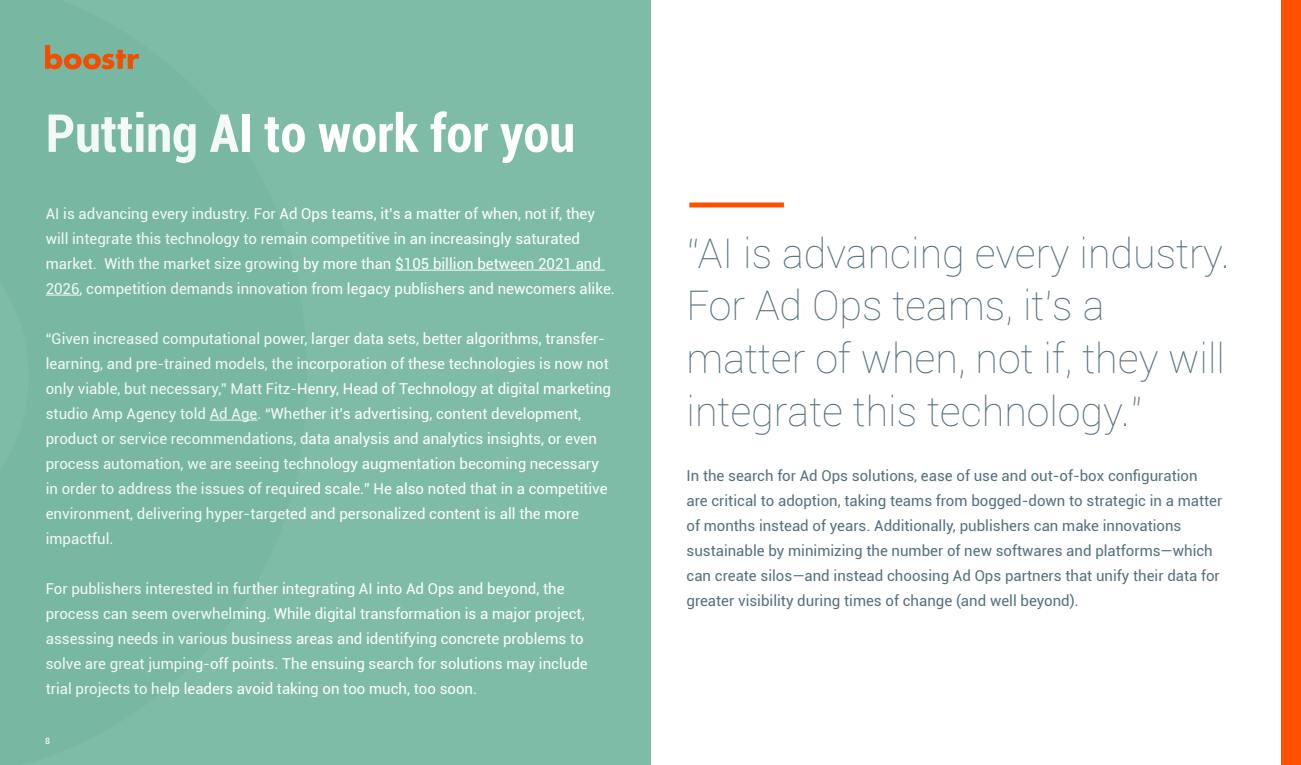
<style>
.page{position:relative;width:1301px;height:765px;background:#fff}
.page>*{position:absolute;margin:0;border:0;box-sizing:border-box;transform-origin:0 0}
.t1{font:700 condensed 52.5px "Roboto";color:#fff}
.t2{font:100 41.25px/52.5px "Roboto";color:#55707e}
.t3{font:15px/25px "Roboto";color:#fff}
.t4{font:15px/25px "Roboto";color:#55707e}
.t5{font:500 8.75px "Roboto";color:#fff}
</style>
<div class="page">
<div style="left:0;top:0;width:650px;height:765px;background:#7ebca8"></div>
<div style="left:1281px;top:0;width:20px;height:765px;background:#fe5000"></div>
<hr style="left:395px;top:270px;width:210px;height:1px;background:#fff">
<svg style="left:45px;top:45px;width:213px;height:376px"></svg>
<div style="left:689px;top:202px;width:95px;height:6px;background:#fe5000"></div>
<h1 class="t1" style="left:46px;top:96px;width:531px">Putting AI to work for you</h1>
<p class="t3" style="left:46px;top:201px;width:570px">AI is advancing every industry. For Ad Ops teams, it’s a matter of when, not if, they will integrate this technology to remain competitive in an increasingly saturated market. With the market size growing by more than $105 billion between 2021 and 2026, competition demands innovation from legacy publishers and newcomers alike.</p>
<p class="t3" style="left:46px;top:326px;width:567px">“Given increased computational power, larger data sets, better algorithms, transfer&shy;learning, and pre-trained models, the incorporation of these technologies is now not only viable, but necessary,” Matt Fitz-Henry, Head of Technology at digital marketing studio Amp Agency told Ad Age. “Whether it’s advertising, content development, product or service recommendations, data analysis and analytics insights, or even process automation, we are seeing technology augmentation becoming necessary in order to address the issues of required scale.” He also noted that in a competitive environment, delivering hyper-targeted and personalized content is all the more impactful.</p>
<p class="t3" style="left:46px;top:576px;width:543px">For publishers interested in further integrating AI into Ad Ops and beyond, the process can seem overwhelming. While digital transformation is a major project, assessing needs in various business areas and identifying concrete problems to solve are great jumping-off points. The ensuing search for solutions may include trial projects to help leaders avoid taking on too much, too soon.</p>
<p class="t5" style="left:45px;top:734px;width:6px">8</p>
<h2 class="t2" style="left:686px;top:226px;width:544px">“AI is advancing every industry.<br>For Ad Ops teams, it’s a matter of when, not if, they will integrate this technology.”</h2>
<p class="t4" style="left:686px;top:463px;width:537px">In the search for Ad Ops solutions, ease of use and out-of-box configuration are critical to adoption, taking teams from bogged-down to strategic in a matter of months instead of years. Additionally, publishers can make innovations sustainable by minimizing the number of new softwares and platforms—which can create silos—and instead choosing Ad Ops partners that unify their data for greater visibility during times of change (and well beyond).</p>
</div>
